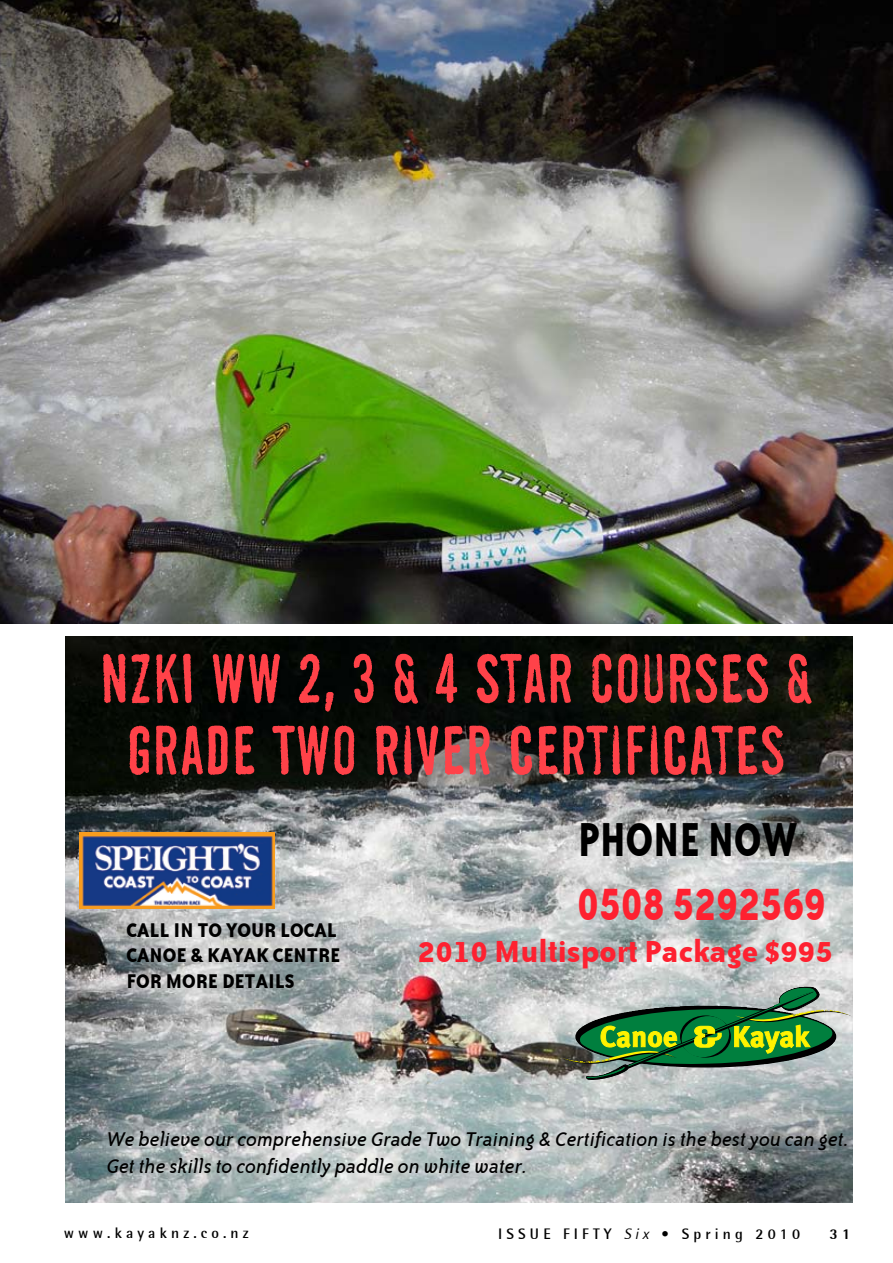
<style>
.page{position:relative;width:893px;height:1263px;background:#fff}
.page>*{position:absolute;margin:0;border:0;box-sizing:border-box;transform-origin:0 0}
.t1{font:67.5px/71.7px "Shenzhen Industrial";color:#ff4249;text-align:center;scale:.9 1}
.t2{font:54px "Bailey Sans ITC Bold";color:#fe2130;scale:.8 1}
.t3{font:54px "Bailey Sans ITC Bold";color:#000;scale:.8 1}
.t4{font:34.5px "Bailey Sans ITC Bold";color:#fe2130}
.t5{font:italic 22.5px/27px "Bailey Sans ITC Book";color:#000}
.t6{font:22.5px/25.5px "Bailey Sans ITC Bold";color:#000;scale:.96 1}
.t7{font:700 15px "Rotis Semi Sans";letter-spacing:.28em;color:#000}
.t8{font:800 15px "Rotis Semi Sans";color:#000}
.s1{font-weight:400;font-style:italic}
</style>
<div class="page">
<img style="left:0;top:0;width:893px;height:624px">
<img style="left:66px;top:637px;width:787px;height:565px">
<svg style="left:575px;top:986px;width:229px;height:77px;background:#5e9459"></svg>
<img style="left:80px;top:832px;width:194px;height:76px">
<h1 class="t1" style="left:99px;top:640px;width:793px">NZKI WW 2, 3 &amp; 4 STAR COURSES &amp;<br>GRADE TWO RIVER CERTIFICATES</h1>
<p class="t6" style="left:126px;top:917px;width:224px">CALL IN TO YOUR LOCAL<br>CANOE &amp; KAYAK CENTRE<br>FOR MORE DETAILS</p>
<h2 class="t3" style="left:578px;top:810px;width:277px">PHONE NOW</h2>
<h2 class="t2" style="left:577px;top:874px;width:313px">0508 5292569</h2>
<h3 class="t4" style="left:418px;top:933px;width:417px">2010 Multisport Package $995</h3>
<p class="t5" style="left:107px;top:1126px;width:743px">We believe our comprehensive Grade Two Training &amp; Certification is the best you can get.<br>Get the skills to confidently paddle on white water.</p>
<p class="t7" style="left:64px;top:1223px;width:186px">www.kayaknz.co.nz</p>
<p class="t7" style="left:498px;top:1225px;width:303px">ISSUE FIFTY <span class="s1">Six</span> • Spring 2010</p>
<p class="t8" style="left:829px;top:1225px;width:23px">3 1</p>
</div>
